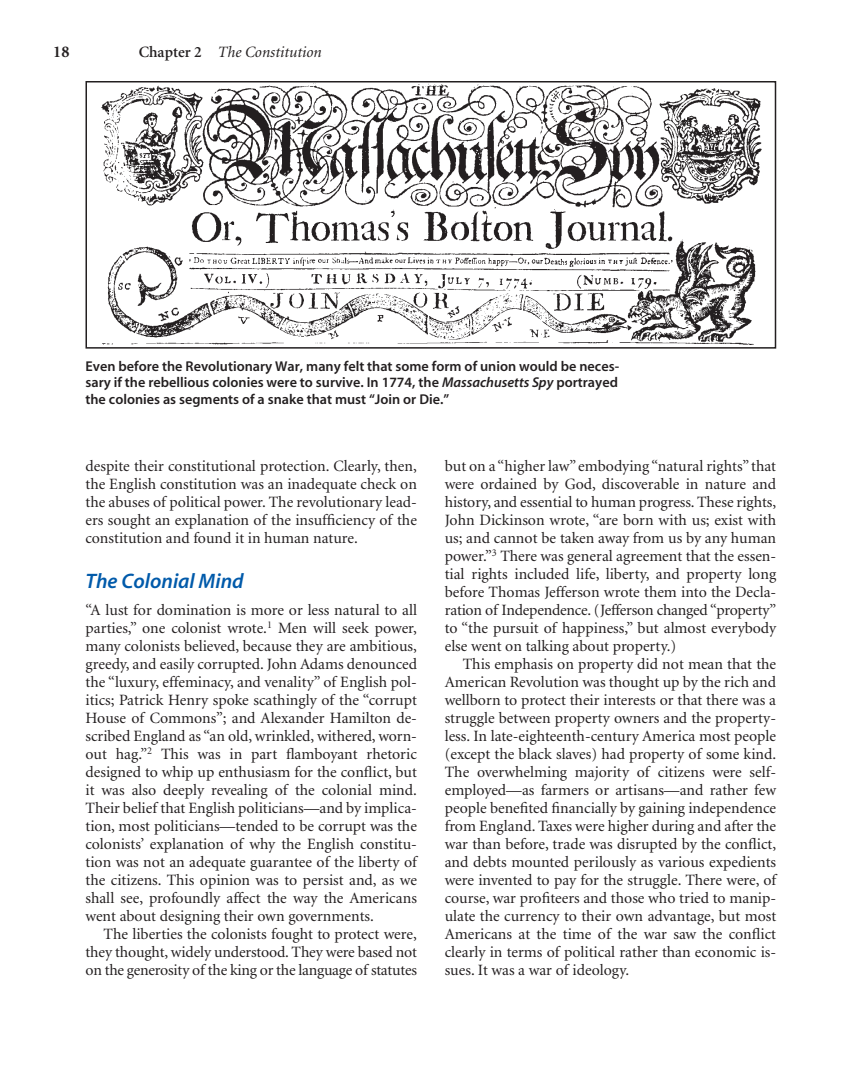
<style>
.page{position:relative;width:864px;height:1080px;background:#fff}
.page>*{position:absolute;margin:0;border:0;box-sizing:border-box;transform-origin:0 0}
.t1{font:21px "Myriad Sem Itl";color:#015aaa}
.t2{font:700 16.5px "Minion";color:#231f20}
.t3{font:15.75px/18px "Minion";color:#231f20;text-align:justify}
.t4{font:italic 15.75px "Minion";color:#231f20}
.t5{font:14.25px/16.5px "Myriad Sem";color:#231f20;text-align:justify}
.s1{font-weight:600;font-style:normal}
.s2{font-family:"Myriad Sem Itl"}
</style>
<div class="page">
<img style="left:101px;top:84px;width:661px;height:260px">
<div style="left:86px;top:81px;width:690px;height:268px;border:2px solid #231f20"></div>
<p class="t2" style="left:53px;top:45px;width:18px">18</p>
<p class="t4" style="left:139px;top:46px;width:185px"><span class="s1">Chapter 2</span> The Constitution</p>
<p class="t5" style="left:86px;top:359px;width:535px">Even before the Revolutionary War, many felt that some form of union would be neces&shy;sary if the rebellious colonies were to survive. In 1774, the <span class="s2">Massachusetts Spy</span> portrayed the colonies as segments of a snake that must “Join or Die.”</p>
<p class="t3" style="left:86px;top:458px;width:333px">despite their constitutional protection. Clearly, then, the English constitution was an inadequate check on the abuses of political power. The revolutionary lead&shy;ers sought an explanation of the insufficiency of the constitution and found it in human nature.</p>
<p class="t1" style="left:86px;top:573px;width:160px">The Colonial Mind</p>
<p class="t3" style="left:86px;top:602px;width:333px">“A lust for domination is more or less natural to all</p>
<p class="t3" style="left:86px;top:620px;width:333px">parties,” one colonist wrote.<sup>1</sup> Men will seek power,</p>
<p class="t3" style="left:86px;top:638px;width:333px">many colonists believed, because they are ambitious,</p>
<p class="t3" style="left:86px;top:656px;width:333px">greedy, and easily corrupted. John Adams denounced</p>
<p class="t3" style="left:86px;top:674px;width:333px">the “luxury, effeminacy, and venality” of English pol-</p>
<p class="t3" style="left:86px;top:692px;width:333px">itics; Patrick Henry spoke scathingly of the “corrupt</p>
<p class="t3" style="left:86px;top:710px;width:333px">House of Commons”; and Alexander Hamilton de-</p>
<p class="t3" style="left:86px;top:728px;width:333px">scribed England as “an old, wrinkled, withered, worn-</p>
<p class="t3" style="left:86px;top:746px;width:333px">out hag.”<sup>2</sup> This was in part flamboyant rhetoric</p>
<p class="t3" style="left:85px;top:764px;width:333px">designed to whip up enthusiasm for the conflict, but</p>
<p class="t3" style="left:85px;top:782px;width:333px">it was also deeply revealing of the colonial mind.</p>
<p class="t3" style="left:85px;top:800px;width:333px">Their belief that English politicians—and by implica-</p>
<p class="t3" style="left:85px;top:818px;width:333px">tion, most politicians—tended to be corrupt was the</p>
<p class="t3" style="left:85px;top:836px;width:333px">colonists’ explanation of why the English constitu-</p>
<p class="t3" style="left:85px;top:854px;width:333px">tion was not an adequate guarantee of the liberty of</p>
<p class="t3" style="left:85px;top:872px;width:333px">the citizens. This opinion was to persist and, as we</p>
<p class="t3" style="left:85px;top:890px;width:333px">shall see, profoundly affect the way the Americans</p>
<p class="t3" style="left:85px;top:908px;width:290px">went about designing their own governments.</p>
<p class="t3" style="left:103px;top:926px;width:315px">The liberties the colonists fought to protect were,</p>
<p class="t3" style="left:85px;top:944px;width:333px">they thought, widely understood. They were based not</p>
<p class="t3" style="left:85px;top:962px;width:333px">on the generosity of the king or the language of statutes</p>
<p class="t3" style="left:445px;top:458px;width:333px">but on a “higher law” embodying “natural rights” that</p>
<p class="t3" style="left:445px;top:476px;width:333px">were ordained by God, discoverable in nature and</p>
<p class="t3" style="left:445px;top:494px;width:333px">history, and essential to human progress. These rights,</p>
<p class="t3" style="left:445px;top:512px;width:333px">John Dickinson wrote, “are born with us; exist with</p>
<p class="t3" style="left:445px;top:530px;width:333px">us; and cannot be taken away from us by any human</p>
<p class="t3" style="left:445px;top:548px;width:333px">power.”<sup>3</sup> There was general agreement that the essen-</p>
<p class="t3" style="left:445px;top:566px;width:333px">tial rights included life, liberty, and property long</p>
<p class="t3" style="left:445px;top:584px;width:333px">before Thomas Jefferson wrote them into the Decla-</p>
<p class="t3" style="left:445px;top:602px;width:333px">ration of Independence. (Jefferson changed “property”</p>
<p class="t3" style="left:445px;top:620px;width:333px">to “the pursuit of happiness,” but almost everybody</p>
<p class="t3" style="left:445px;top:638px;width:233px">else went on talking about property.)</p>
<p class="t3" style="left:463px;top:656px;width:315px">This emphasis on property did not mean that the</p>
<p class="t3" style="left:445px;top:674px;width:333px">American Revolution was thought up by the rich and</p>
<p class="t3" style="left:445px;top:692px;width:333px">wellborn to protect their interests or that there was a</p>
<p class="t3" style="left:445px;top:710px;width:333px">struggle between property owners and the property-</p>
<p class="t3" style="left:445px;top:728px;width:333px">less. In late-eighteenth-century America most people</p>
<p class="t3" style="left:445px;top:746px;width:333px">(except the black slaves) had property of some kind.</p>
<p class="t3" style="left:445px;top:764px;width:333px">The overwhelming majority of citizens were self-</p>
<p class="t3" style="left:445px;top:782px;width:333px">employed—as farmers or artisans—and rather few</p>
<p class="t3" style="left:445px;top:800px;width:333px">people benefited financially by gaining independence</p>
<p class="t3" style="left:445px;top:818px;width:333px">from England. Taxes were higher during and after the</p>
<p class="t3" style="left:445px;top:836px;width:333px">war than before, trade was disrupted by the conflict,</p>
<p class="t3" style="left:445px;top:854px;width:333px">and debts mounted perilously as various expedients</p>
<p class="t3" style="left:445px;top:872px;width:333px">were invented to pay for the struggle. There were, of</p>
<p class="t3" style="left:445px;top:890px;width:333px">course, war profiteers and those who tried to manip-</p>
<p class="t3" style="left:445px;top:908px;width:333px">ulate the currency to their own advantage, but most</p>
<p class="t3" style="left:445px;top:926px;width:333px">Americans at the time of the war saw the conflict</p>
<p class="t3" style="left:445px;top:944px;width:333px">clearly in terms of political rather than economic is-</p>
<p class="t3" style="left:445px;top:962px;width:186px">sues. It was a war of ideology.</p>
</div>
